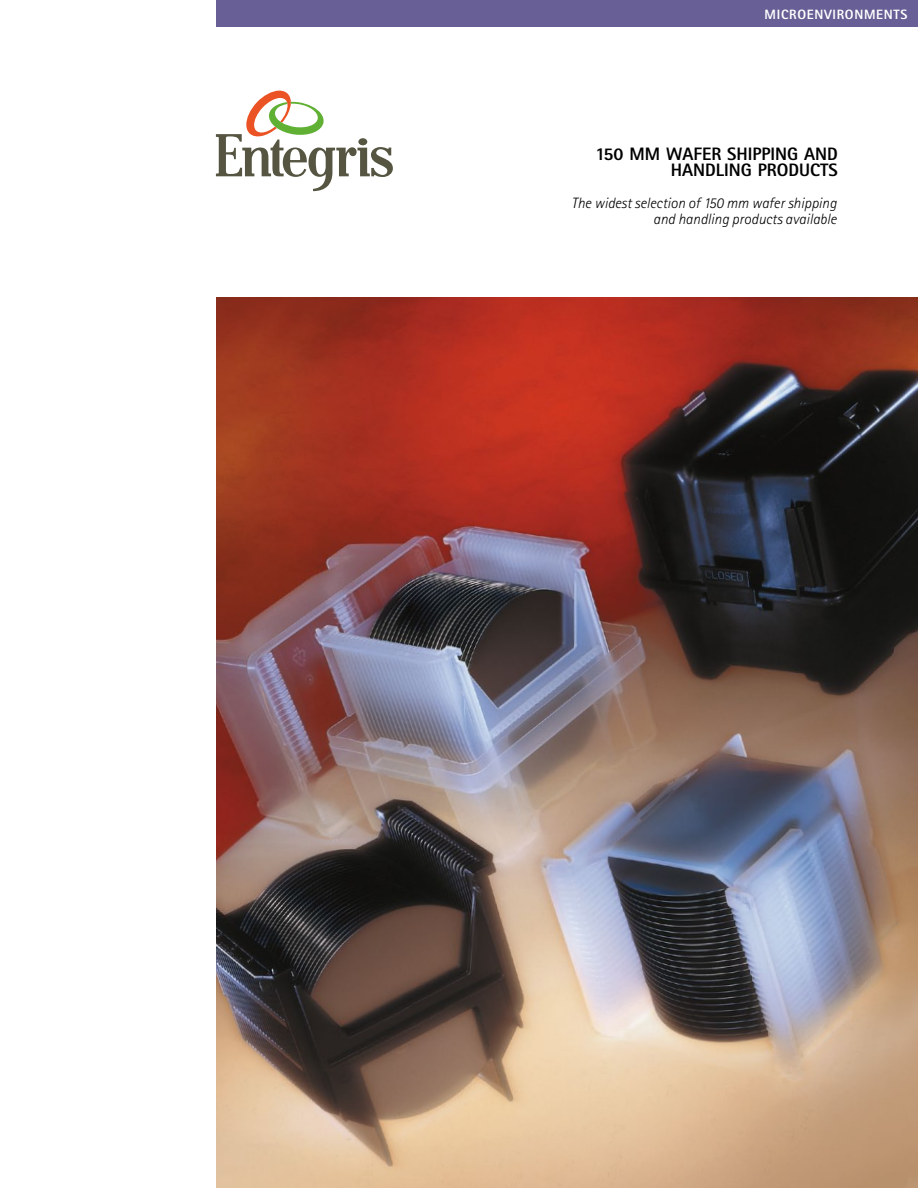
<style>
.page{position:relative;width:918px;height:1188px;background:#fff}
.page>*{position:absolute;margin:0;border:0;box-sizing:border-box;transform-origin:0 0}
.t1{font:800 18px/16.5px "Rotis Sans Serif";color:#000}
.t2{font:italic 300 15px/16.5px "Rotis Sans Serif";color:#000;text-align:right}
.t3{font:800 13.5px "Rotis Sans Serif";letter-spacing:.05em;color:#fff}
</style>
<div class="page">
<svg style="left:216px;top:91px;width:177px;height:100px"></svg>
<div style="left:216px;top:0;width:702px;height:27px;background:#675f95"></div>
<img style="left:216px;top:297px;width:702px;height:891px">
<p class="t3" style="left:765px;top:6px;width:142px">MICROENVIRONMENTS</p>
<p class="t1" style="left:671px;top:145px;width:168px;text-indent:-75px">150 MM WAFER SHIPPING AND<br>HAND LING</p>
<p class="t1" style="left:758px;top:162px;width:79px">PRODUCTS</p>
<p class="t2" style="left:572px;top:195px;width:267px">The widest selection of 150 mm wafer shipping and handling products available</p>
</div>
